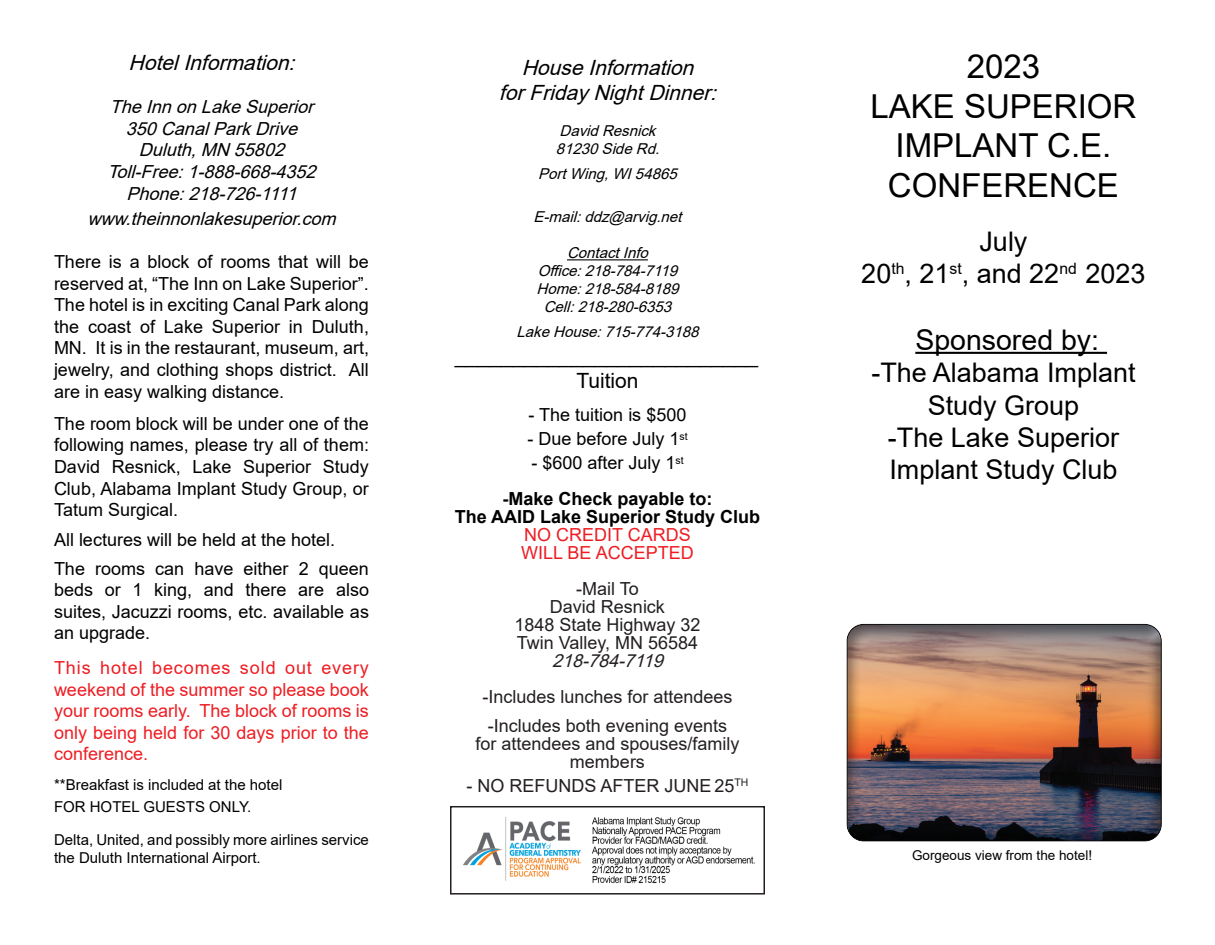
<style>
.page{position:relative;width:1215px;height:945px;background:#fff}
.page>*{position:absolute;margin:0;border:0;box-sizing:border-box;transform-origin:0 0}
.t1{font:33px/39.6px "Arial";color:#000;text-align:center}
.t2{font:28.5px "Arial";color:#000}
.t3{font:27px/32.4px "Arial";color:#000;text-align:center}
.t4{font:italic 21px "Arial";color:#000}
.t5{font:21px "Arial";color:#000}
.t6{font:18px/21.6px "Arial";color:#000;text-align:justify}
.t7{font:18px/18px "Arial";color:#231f20;text-align:center}
.t8{font:18px/21.6px "Arial";color:#ee1d23;text-align:justify}
.t9{font:italic 18px "Arial";color:#000}
.t10{font:700 18px "Arial";color:#000}
.t11{font:italic 18px "Arial";color:#231f20}
.t12{font:italic 15px "Arial";color:#000}
.t13{font:15px/18px "Arial";color:#000}
.t14{font:13.5px "Arial";color:#000}
</style>
<div class="page">
<div style="left:845px;top:624px;width:318px;height:220px;background:#231f20;opacity:.5"></div>
<hr style="left:567px;top:259px;width:81px;height:1px;background:#000">
<hr style="left:915px;top:352px;width:192px;height:2px;background:#000">
<img style="left:463px;top:817px;width:292px;height:67px">
<div style="left:450px;top:806px;width:315px;height:89px;border:2px solid #231f20"></div>
<p class="t4" style="left:129px;top:48px;width:175px">HotelInformation:</p>
<p class="t9" style="left:110px;top:95px;width:211px">TheInnonLakeSuperior</p>
<p class="t9" style="left:126px;top:116px;width:179px">350CanalParkDrive</p>
<p class="t9" style="left:139px;top:138px;width:153px">Duluth,MN 55802</p>
<p class="t9" style="left:107px;top:159px;width:216px">Toll-Free:1-888-668-4352</p>
<p class="t9" style="left:126px;top:181px;width:178px">Phone:218-726-1111</p>
<p class="t9" style="left:87px;top:206px;width:256px">www.theinnonlakesuperior.com</p>
<p class="t6" style="left:54px;top:251px;width:317px">There is a block of rooms that will be reserved at, “The Inn on Lake Superior”.<br>The hotel is in exciting Canal Park along the coast of Lake Superior in Duluth, MN. It is in the restaurant, museum, art, jewelry, and clothing shops district. All are in easy walking distance.</p>
<p class="t6" style="left:54px;top:413px;width:317px">The room block will be under one of the following names, please try all of them:<br>David Resnick, Lake Superior Study Club, Alabama Implant Study Group, or Tatum Surgical.</p>
<p class="t6" style="left:54px;top:529px;width:283px">All lectures will be held at the hotel.</p>
<p class="t6" style="left:54px;top:557px;width:317px">The rooms can have either 2 queen beds or 1 king, and there are also suites, Jacuzzi rooms, etc. available as an upgrade.</p>
<p class="t8" style="left:54px;top:657px;width:316px">This hotel becomes sold out every weekend of the summer so please book your rooms early. The block of rooms is only being held for 30 days prior to the conference.</p>
<p class="t13" style="left:54px;top:776px;width:230px">**Breakfast is included at the hotel</p>
<p class="t13" style="left:54px;top:798px;width:199px">FOR HOTEL GUESTS ONLY.</p>
<p class="t13" style="left:54px;top:831px;width:316px">Delta, United, and possibly more airlines service the Duluth International Airport.</p>
<p class="t4" style="left:522px;top:53px;width:181px">HouseInformation</p>
<p class="t4" style="left:499px;top:78px;width:226px">forFridayNightDinner:</p>
<p class="t12" style="left:560px;top:120px;width:103px">DavidResnick</p>
<p class="t12" style="left:556px;top:138px;width:110px">81230SideRd.</p>
<p class="t12" style="left:538px;top:163px;width:145px">PortWing,WI54865</p>
<p class="t12" style="left:534px;top:207px;width:155px">E-mail:ddz@arvig.net</p>
<p class="t12" style="left:567px;top:243px;width:88px">ContactInfo</p>
<p class="t12" style="left:538px;top:261px;width:146px">Office:218-784-7119</p>
<p class="t12" style="left:537px;top:279px;width:149px">Home:218-584-8189</p>
<p class="t12" style="left:544px;top:297px;width:135px">Cell:218-280-6353</p>
<p class="t12" style="left:517px;top:322px;width:189px">LakeHouse:715-774-3188</p>
<p class="t4" style="left:456px;top:341px;width:313px">__________________________</p>
<p class="t5" style="left:576px;top:366px;width:64px">Tuition</p>
<p class="t6" style="left:529px;top:404px;width:159px">- The tuition is $500</p>
<p class="t6" style="left:527px;top:428px;width:162px">- Due before July 1<sup>st</sup></p>
<p class="t6" style="left:531px;top:452px;width:154px">- $600 after July 1<sup>st</sup></p>
<p class="t10" style="left:502px;top:486px;width:212px">-Make Check payable to:</p>
<p class="t10" style="left:455px;top:504px;width:307px">The AAID Lake Superior Study Club</p>
<p class="t8" style="left:524px;top:524px;width:168px">NO CREDIT CARDS</p>
<p class="t8" style="left:521px;top:542px;width:174px">WILL BE ACCEPTED</p>
<p class="t7" style="left:514px;top:580px;width:188px">-Mail To<br>David Resnick<br>1848 State Highway 32<br>Twin Valley, MN 56584</p>
<p class="t11" style="left:552px;top:649px;width:119px">218-784-7119</p>
<p class="t7" style="left:482px;top:688px;width:252px">-Includes lunches for attendees</p>
<p class="t7" style="left:475px;top:717px;width:266px">-Includes both evening events for attendees and spouses/family members</p>
<p class="t7" style="left:467px;top:777px;width:283px">- NO REFUNDS AFTER JUNE 25<sup>TH</sup></p>
<p class="t1" style="left:967px;top:46px;width:75px">2023</p>
<p class="t1" style="left:871px;top:86px;width:267px">LAKE SUPERIOR<br>IMPLANT C.E.</p>
<p class="t1" style="left:888px;top:165px;width:232px">CONFERENCE</p>
<p class="t3" style="left:979px;top:225px;width:50px">July</p>
<p class="t3" style="left:861px;top:257px;width:286px">20<sup>th</sup>, 21<sup>st</sup>, and 22<sup>nd</sup> 2023</p>
<p class="t2" style="left:915px;top:320px;width:185px">Sponsored by:</p>
<p class="t3" style="left:871px;top:356px;width:266px">-The Alabama Implant<br>Study Group</p>
<p class="t3" style="left:888px;top:421px;width:233px;text-align:left">-The Lake Superior<br>Implant Study Club</p>
<p class="t14" style="left:912px;top:846px;width:182px">Gorgeous view from the hotel!</p>
</div>
